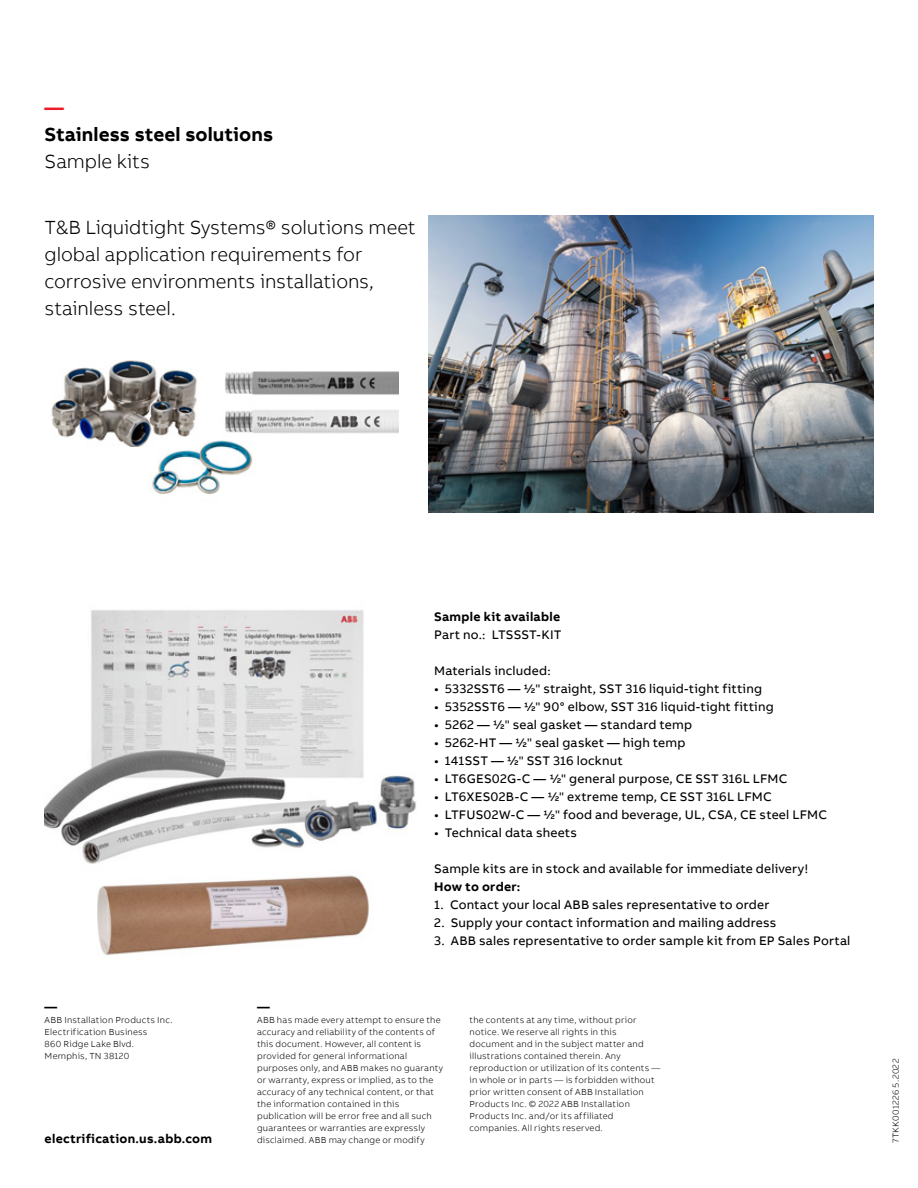
<style>
.page{position:relative;width:918px;height:1188px;background:#fff}
.page>*{position:absolute;margin:0;border:0;box-sizing:border-box;transform-origin:0 0}
.t1{font:300 19.5px/27px "AB Bvoice";letter-spacing:-.005em;color:#000}
.t2{font:700 19.5px "AB Bvoice";letter-spacing:.005em;color:#000}
.t3{font:700 19.5px "AB Bvoice";color:#ed1c29}
.t4{font:12.75px "AB Bvoice";letter-spacing:.015em;color:#000}
.t5{font:700 12.75px "AB Bvoice";letter-spacing:.02em;color:#000}
.t6{font:300 9px/12px "AB Bvoice";letter-spacing:.025em;color:#000}
</style>
<div class="page">
<img style="left:152px;top:440px;width:101px;height:54px">
<img style="left:225px;top:371px;width:174px;height:16px">
<img style="left:220px;top:387px;width:179px;height:56px">
<img style="left:51px;top:360px;width:150px;height:87px">
<img style="left:429px;top:216px;width:444px;height:296px">
<img style="left:45px;top:610px;width:371px;height:345px">
<h1 class="t3" style="left:45px;top:95px;width:21px">—</h1>
<h1 class="t2" style="left:45px;top:122px;width:230px">Stainless steel solutions</h1>
<h1 class="t1" style="left:45px;top:148px;width:107px">Sample kits</h1>
<h1 class="t1" style="left:45px;top:214px;width:372px">T&amp;B Liquidtight Systems® solutions meet global application requirements for corrosive environments installations, stainless steel.</h1>
<h2 class="t5" style="left:45px;top:999px;width:14px">—</h2>
<p class="t6" style="left:45px;top:1014px;width:129px">ABB Installation Products Inc.<br>Electrification Business<br>860 Ridge Lake Blvd.<br>Memphis, TN 38120</p>
<h2 class="t5" style="left:45px;top:1131px;width:169px">electrification.us.abb.com</h2>
<h2 class="t5" style="left:434px;top:608px;width:128px">Sample kit available</h2>
<h2 class="t4" style="left:434px;top:627px;width:129px">Part no.: LTSSST-KIT</h2>
<h2 class="t4" style="left:434px;top:663px;width:118px">Materials included:</h2>
<h2 class="t4" style="left:434px;top:681px;width:329px">• 5332SST6 — ½" straight, SST 316 liquid-tight fitting</h2>
<h2 class="t4" style="left:434px;top:699px;width:341px">• 5352SST6 — ½" 90° elbow, SST 316 liquid-tight fitting</h2>
<h2 class="t4" style="left:434px;top:717px;width:259px">• 5262 — ½" seal gasket — standard temp</h2>
<h2 class="t4" style="left:434px;top:735px;width:253px">• 5262-HT — ½" seal gasket — high temp</h2>
<h2 class="t4" style="left:434px;top:753px;width:190px">• 141SST — ½" SST 316 locknut</h2>
<h2 class="t4" style="left:434px;top:771px;width:355px">• LT6GES02G-C — ½" general purpose, CE SST 316L LFMC</h2>
<h2 class="t4" style="left:434px;top:789px;width:339px">• LT6XES02B-C — ½" extreme temp, CE SST 316L LFMC</h2>
<h2 class="t4" style="left:434px;top:807px;width:394px">• LTFUS02W-C — ½" food and beverage, UL, CSA, CE steel LFMC</h2>
<h2 class="t4" style="left:434px;top:825px;width:144px">• Technical data sheets</h2>
<h2 class="t4" style="left:434px;top:861px;width:376px">Sample kits are in stock and available for immediate delivery!</h2>
<h2 class="t5" style="left:434px;top:878px;width:88px">How to order:</h2>
<h2 class="t4" style="left:434px;top:897px;width:337px">1. Contact your local ABB sales representative to order</h2>
<h2 class="t4" style="left:434px;top:915px;width:344px">2. Supply your contact information and mailing address</h2>
<h2 class="t4" style="left:434px;top:933px;width:418px">3. ABB sales representative to order sample kit from EP Sales Portal</h2>
<h2 class="t5" style="left:257px;top:999px;width:14px">—</h2>
<p class="t6" style="left:257px;top:1014px;width:187px">ABB has made every attempt to ensure the accuracy and reliability of the contents of this document. However, all content is provided for general informational purposes only, and ABB makes no guaranty or warranty, express or implied, as to the accuracy of any technical content, or that the information contained in this publication will be error free and all such guarantees or warranties are expressly disclaimed. ABB may change or modify</p>
<p class="t6" style="left:470px;top:1014px;width:192px">the contents at any time, without prior notice. We reserve all rights in this document and in the subject matter and illustrations contained therein. Any reproduction or utilization of its contents — in whole or in parts — is forbidden without prior written consent of ABB Installation Products Inc. © 2022 ABB Installation Products Inc. and/or its affiliated companies. All rights reserved.</p>
<p class="t6" style="left:890px;top:1143px;width:86px;rotate:-90deg">7TKK001226 5.2022</p>
</div>
